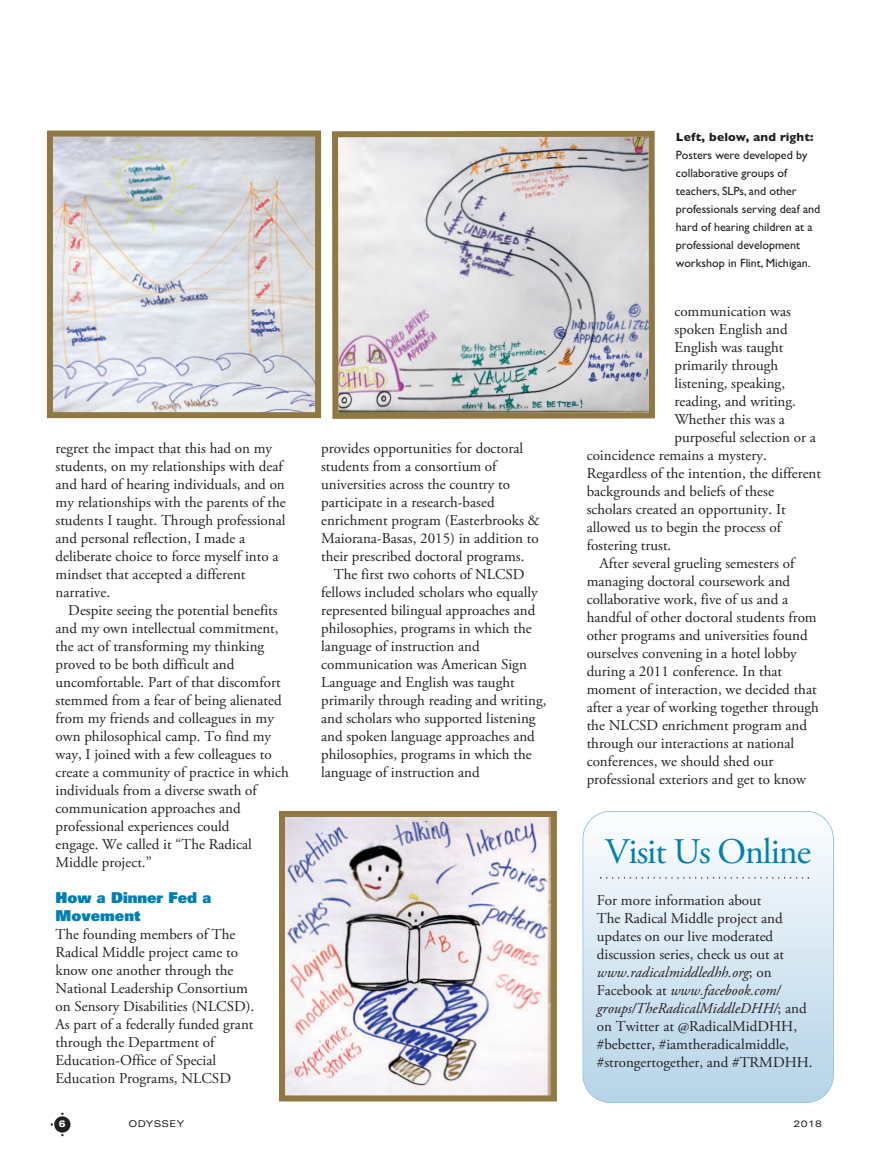
<style>
.page{position:relative;width:878px;height:1175px;background:#fff}
.page>*{position:absolute;margin:0;border:0;box-sizing:border-box;transform-origin:0 0}
.t1{font:36px "Adobe Garamond Pro";letter-spacing:-.03em;color:#007fb2}
.t2{font:15px/18px "Adobe Garamond Pro";color:#231f20}
.t3{font:900 15px/18px "Univers";color:#007fb2}
.t4{font:12px/18px "Gill Sans";color:#231f20}
.t5{font:700 12px "Gill Sans";letter-spacing:.02em;color:#231f20}
.t6{font:expanded 9.3px "Univers";letter-spacing:.035em;color:#231f20}
.t7{font:900 expanded 9.3px "Univers";color:#fff}
.s1{font-style:italic}
</style>
<div class="page">
<img style="left:54px;top:137px;width:260px;height:274px">
<div style="left:47px;top:130px;width:274px;height:288px;border:6px solid #907843"></div>
<img style="left:339px;top:138px;width:309px;height:274px">
<div style="left:332px;top:131px;width:323px;height:288px;border:6px solid #907843"></div>
<svg style="left:583px;top:811px;width:250px;height:291px"></svg>
<div style="left:582px;top:811px;width:251px;height:291px;border:2px solid #7eb6d7;border-radius:28px"></div>
<svg style="left:600px;top:877px;width:209px;height:1px"></svg>
<img style="left:286px;top:818px;width:264px;height:276px">
<div style="left:279px;top:811px;width:278px;height:290px;border:6px solid #907843"></div>
<div style="left:54px;top:1116px;width:16px;height:16px;background:#231f20;border-radius:50%"></div>
<p class="t2" style="left:55px;top:440px;width:232px">regret the impact that this had on my students, on my relationships with deaf and hard of hearing individuals, and on my relationships with the parents of the students I taught. Through professional and personal reflection, I made a deliberate choice to force myself into a mindset that accepted a different narrative.</p>
<p class="t2" style="left:55px;top:602px;width:235px;text-indent:13px">Despite seeing the potential benefits and my own intellectual commitment, the act of transforming my thinking proved to be both difficult and uncomfortable. Part of that discomfort stemmed from a fear of being alienated from my friends and colleagues in my own philosophical camp. To find my way, I joined with a few colleagues to create a community of practice in which individuals from a diverse swath of communication approaches and professional experiences could<br>engage. We called it “The Radical Middle project.”</p>
<p class="t3" style="left:56px;top:890px;width:157px">How a Dinner Fed a<br>Movement</p>
<p class="t2" style="left:55px;top:926px;width:200px">The founding members of The<br>Radical Middle project came to know one another through the<br>National Leadership Consortium on Sensory Disabilities (NLCSD).<br>As part of a federally funded grant through the Department of<br>Education-Office of Special<br>Education Programs, NLCSD</p>
<p class="t2" style="left:321px;top:440px;width:220px">provides opportunities for doctoral students from a consortium of universities across the country to participate in a research-based enrichment program (Easterbrooks &amp; Maiorana-Basas, 2015) in addition to their prescribed doctoral programs.</p>
<p class="t2" style="left:321px;top:566px;width:227px;text-indent:13px">The first two cohorts of NLCSD fellows included scholars who equally represented bilingual approaches and philosophies, programs in which the language of instruction and communication was American Sign Language and English was taught primarily through reading and writing, and scholars who supported listening and spoken language approaches and philosophies, programs in which the language of instruction and</p>
<p class="t5" style="left:676px;top:129px;width:139px">Left, below, and right:</p>
<p class="t4" style="left:676px;top:145px;width:146px">Posters were developed by collaborative groups of teachers, SLPs, and other professionals serving deaf and hard of hearing children at a professional development workshop in Flint, Michigan.</p>
<p class="t2" style="left:674px;top:304px;width:118px">communication was</p>
<p class="t2" style="left:674px;top:322px;width:115px">spoken English and</p>
<p class="t2" style="left:674px;top:340px;width:111px">English was taught</p>
<p class="t2" style="left:674px;top:358px;width:105px">primarily through</p>
<p class="t2" style="left:674px;top:376px;width:112px">listening, speaking,</p>
<p class="t2" style="left:674px;top:394px;width:123px">reading, and writing.</p>
<p class="t2" style="left:674px;top:412px;width:112px">Whether this was a</p>
<p class="t2" style="left:674px;top:430px;width:143px">purposeful selection or a</p>
<p class="t2" style="left:586px;top:448px;width:182px">coincidence remains a mystery.</p>
<p class="t2" style="left:586px;top:466px;width:236px">Regardless of the intention, the different</p>
<p class="t2" style="left:586px;top:484px;width:189px">backgrounds and beliefs of these</p>
<p class="t2" style="left:586px;top:502px;width:200px">scholars created an opportunity. It</p>
<p class="t2" style="left:586px;top:520px;width:196px">allowed us to begin the process of</p>
<p class="t2" style="left:586px;top:538px;width:86px">fostering trust.</p>
<p class="t2" style="left:599px;top:556px;width:196px">After several grueling semesters of</p>
<p class="t2" style="left:586px;top:574px;width:205px">managing doctoral coursework and</p>
<p class="t2" style="left:586px;top:592px;width:203px">collaborative work, five of us and a</p>
<p class="t2" style="left:586px;top:610px;width:231px">handful of other doctoral students from</p>
<p class="t2" style="left:586px;top:628px;width:222px">other programs and universities found</p>
<p class="t2" style="left:586px;top:646px;width:211px">ourselves convening in a hotel lobby</p>
<p class="t2" style="left:586px;top:664px;width:197px">during a 2011 conference. In that</p>
<p class="t2" style="left:586px;top:682px;width:231px">moment of interaction, we decided that</p>
<p class="t2" style="left:586px;top:700px;width:233px">after a year of working together through</p>
<p class="t2" style="left:586px;top:718px;width:222px">the NLCSD enrichment program and</p>
<p class="t2" style="left:586px;top:736px;width:209px">through our interactions at national</p>
<p class="t2" style="left:586px;top:754px;width:188px">conferences, we should shed our</p>
<p class="t2" style="left:586px;top:772px;width:221px">professional exteriors and get to know</p>
<h1 class="t1" style="left:605px;top:837px;width:207px">Visit Us Online</h1>
<p class="t2" style="left:597px;top:893px;width:217px">For more information about<br>The Radical Middle project and updates on our live moderated discussion series, check us out at <span class="s1">www.radicalmiddledhh.org</span>; on<br>Facebook at <span class="s1">www.facebook.com/ groups/TheRadicalMiddleDHH/</span>; and on Twitter at @RadicalMidDHH, #bebetter, #iamtheradicalmiddle, #strongertogether, and #TRMDHH.</p>
<p class="t7" style="left:59px;top:1120px;width:8px">6</p>
<p class="t6" style="left:128px;top:1120px;width:57px">ODYSSEY</p>
<p class="t6" style="left:793px;top:1120px;width:30px">2018</p>
</div>
